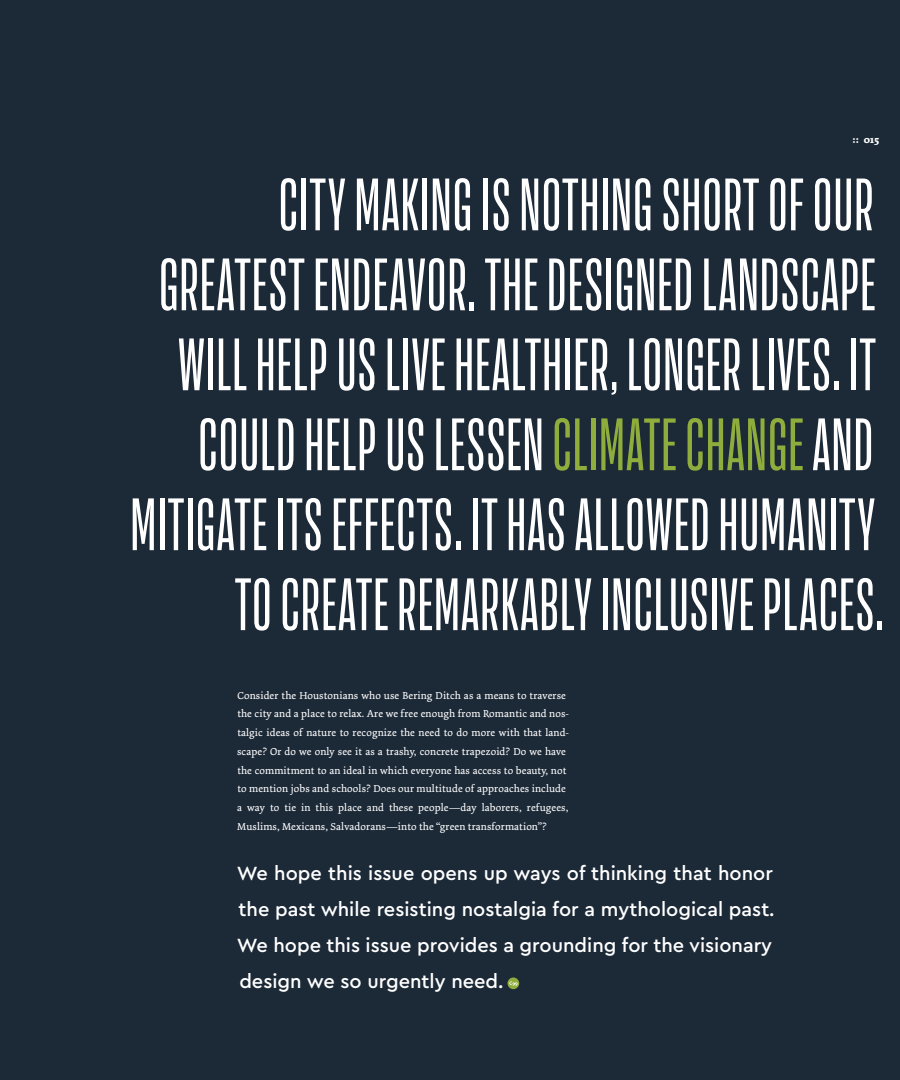
<style>
.page{position:relative;width:900px;height:1080px;background:#1c2937}
.page>*{position:absolute;margin:0;border:0;box-sizing:border-box;transform-origin:0 0}
.t1{font:72.5px/80px "Action Cond Regular Grade 2";letter-spacing:.02em;color:#fff;text-align:right}
.t2{font:500 20px/36.2px "Cera";color:#fff}
.t3{font:10.62px/18.8px "Dolly Pro";letter-spacing:.01em;color:#fff}
.t4{font:700 10.62px "Dolly Pro";color:#fff}
.s1{color:#8fad3d}
</style>
<div class="page">
<svg style="left:507px;top:977px;width:12px;height:12px"></svg>
<svg style="left:509px;top:981px;width:9px;height:5px"></svg>
<p class="t4" style="left:852px;top:132px;width:28px">:: 015</p>
<p class="t1" style="left:131px;top:164px;width:755px">CITY MAKING IS NOTHING SHORT OF OUR GREATEST ENDEAVOR. THE DESIGNED LANDSCAPE WILL HELP US LIVE HEALTHIER, LONGER LIVES. IT COULD HELP US LESSEN <span class="s1">CLIMATE CHANGE</span> AND MITIGATE ITS EFFECTS. IT HAS ALLOWED HUMANITY TO CREATE REMARKABLY INCLUSIVE PLACES.</p>
<p class="t3" style="left:237px;top:686px;width:334px">Consider the Houstonians who use Bering Ditch as a means to traverse the city and a place to relax. Are we free enough from Romantic and nos&shy;talgic ideas of nature to recognize the need to do more with that land&shy;scape? Or do we only see it as a trashy, concrete trapezoid? Do we have the commitment to an ideal in which everyone has access to beauty, not to mention jobs and schools? Does our multitude of approaches include a way to tie in this place and these people—day laborers, refugees, Muslims, Mexicans, Salvadorans—into the “green transformation”?</p>
<h2 class="t2" style="left:237px;top:854px;width:539px">We hope this issue opens up ways of thinking that honor the past while resisting nostalgia for a mythological past.<br>We hope this issue provides a grounding for the visionary design we so urgently need.</h2>
</div>
